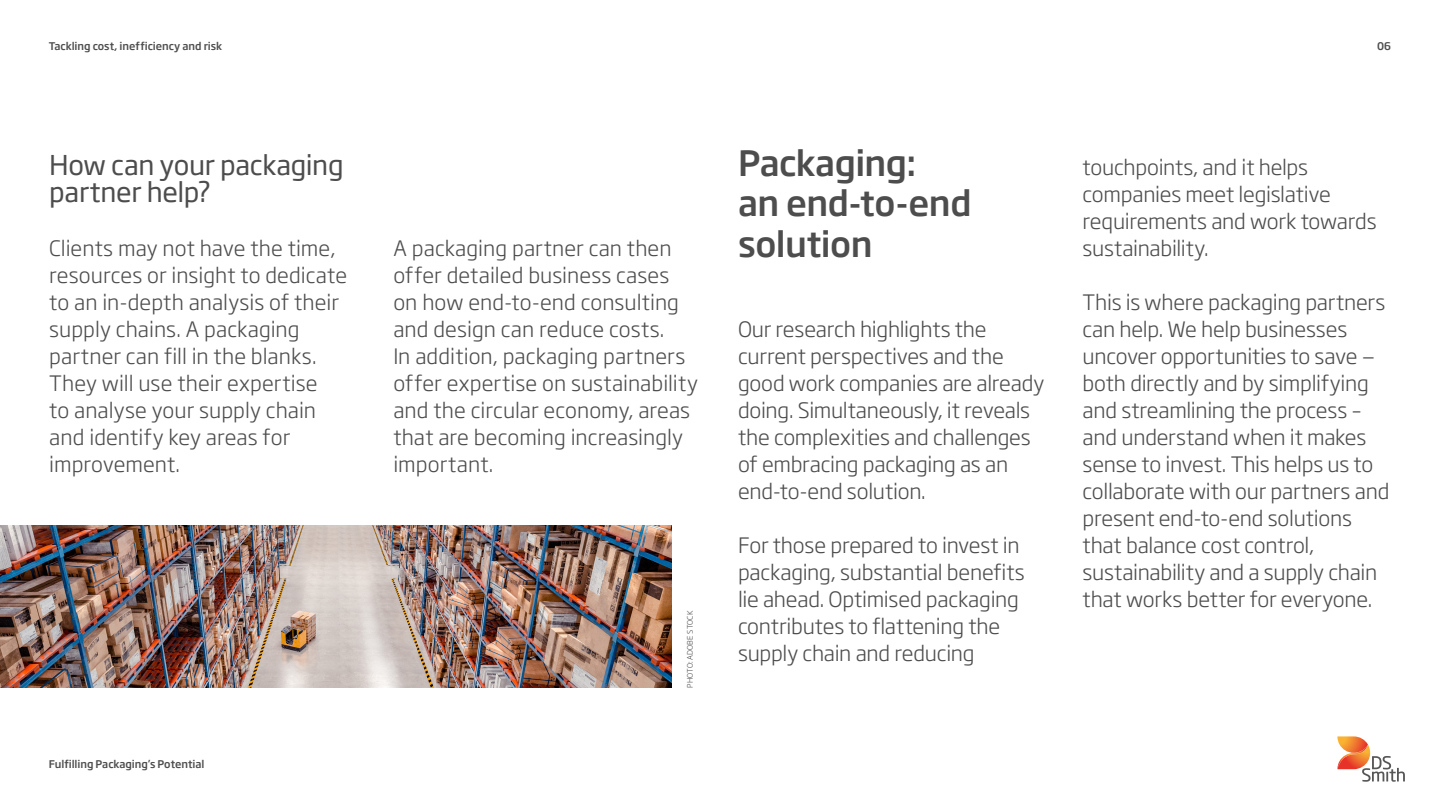
<style>
.page{position:relative;width:1440px;height:810px;background:#fff}
.page>*{position:absolute;margin:0;border:0;box-sizing:border-box;transform-origin:0 0}
.t1{font:500 34.5px/40.5px "Soho Gothic Pro";letter-spacing:-.015em;color:#4d4d4d}
.t2{font:27px/27px "Soho Gothic Pro";letter-spacing:-.015em;color:#4d4d4d}
.t3{font:300 21px/27px "Soho Gothic Pro";letter-spacing:-.005em;color:#4d4d4d}
.t4{font:500 10.5px "Soho Gothic Pro";letter-spacing:-.005em;color:#4d4d4d}
.t5{font:300 7.5px "Soho Gothic Pro";letter-spacing:.015em;color:#4d4d4d}
</style>
<div class="page">
<svg style="left:1337px;top:736px;width:68px;height:46px"></svg>
<img style="left:0;top:526px;width:672px;height:161px">
<p class="t4" style="left:49px;top:37px;width:175px">Tackling cost, inefficiency and risk</p>
<p class="t2" style="left:49px;top:150px;width:296px">How can your packaging partner help?</p>
<p class="t3" style="left:49px;top:233px;width:299px">Clients may not have the time, resources or insight to dedicate to an in-depth analysis of their supply chains. A packaging partner can fill in the blanks.<br>They will use their expertise<br>to analyse your supply chain and identify key areas for improvement.</p>
<p class="t3" style="left:393px;top:233px;width:306px">A packaging partner can then offer detailed business cases on how end-to-end consulting and design can reduce costs.<br>In addition, packaging partners offer expertise on sustainability and the circular economy, areas that are becoming increasingly important.</p>
<p class="t4" style="left:49px;top:756px;width:157px">Fulfilling Packaging’s Potential</p>
<p class="t5" style="left:684px;top:688px;width:78px;rotate:-90deg">PHOTO: ADOBE STOCK</p>
<p class="t4" style="left:1377px;top:37px;width:16px">06</p>
<h1 class="t1" style="left:738px;top:140px;width:235px">Packaging:<br>an end-to-end solution</h1>
<p class="t3" style="left:738px;top:314px;width:308px">Our research highlights the current perspectives and the good work companies are already doing. Simultaneously, it reveals the complexities and challenges of embracing packaging as an end-to-end solution.</p>
<p class="t3" style="left:738px;top:530px;width:288px">For those prepared to invest in packaging, substantial benefits lie ahead. Optimised packaging contributes to flattening the supply chain and reducing</p>
<p class="t3" style="left:1083px;top:152px;width:295px">touchpoints, and it helps companies meet legislative requirements and work towards sustainability.</p>
<p class="t3" style="left:1083px;top:287px;width:308px">This is where packaging partners can help. We help businesses uncover opportunities to save — both directly and by simplifying and streamlining the process – and understand when it makes sense to invest. This helps us to collaborate with our partners and present end-to-end solutions that balance cost control, sustainability and a supply chain that works better for everyone.</p>
</div>
